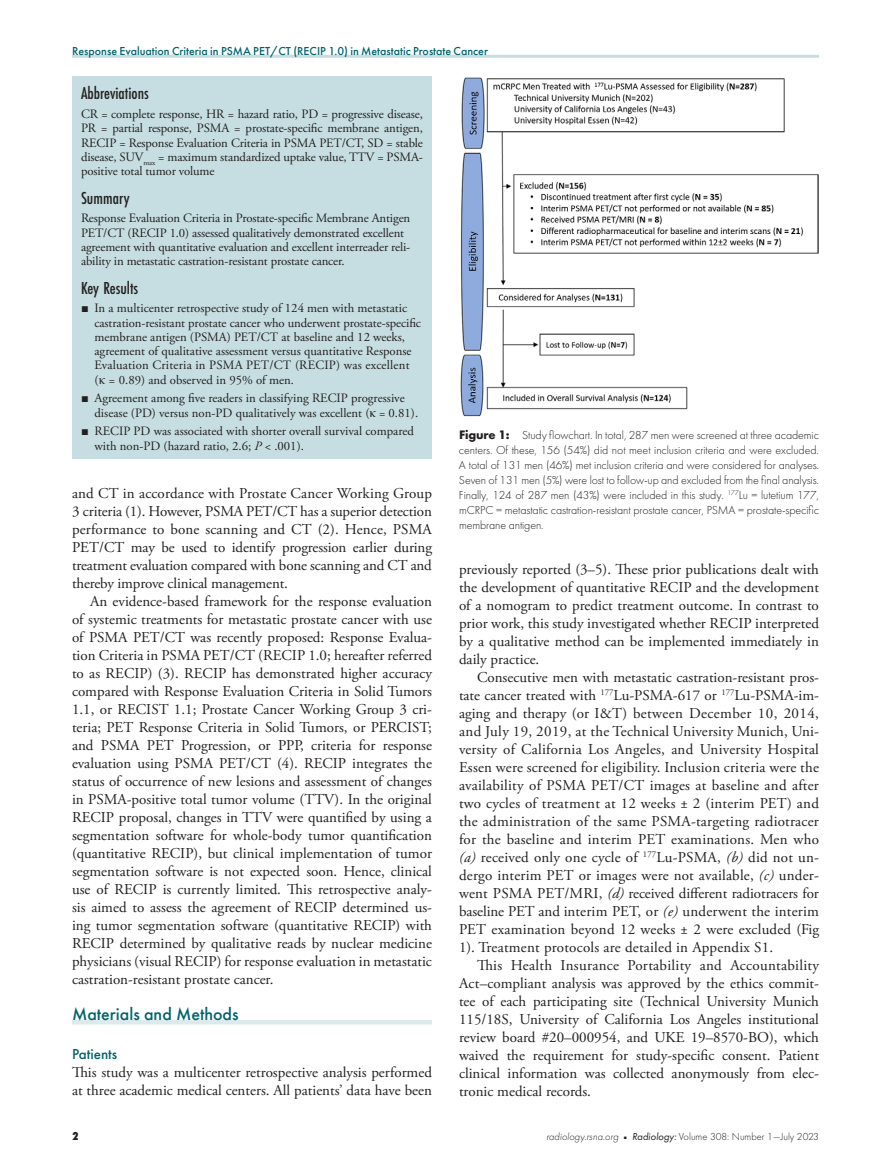
<style>
.page{position:relative;width:891px;height:1175px;background:#fff}
.page>*{position:absolute;margin:0;border:0;box-sizing:border-box;transform-origin:0 0}
.t1{font:500 18px "Futura PT Cond";color:#231f20}
.t2{font:500 18px "Futura PT";color:#00636d}
.t3{font:15px/18px "Adobe Garamond Pro";color:#231f20;text-align:justify}
.t4{font:500 15px "Futura PT";color:#00636d}
.t5{font:12.75px/14.2px "Adobe Garamond Pro";letter-spacing:-.005em;color:#231f20}
.t6{font:300 12px/15px "Futura PT";letter-spacing:-.01em;color:#231f20;text-align:justify}
.t7{font:500 12px "Futura PT";color:#00636d}
.t8{font:800 12px "Futura PT Cond";color:#231f20}
.t9{font:300 10.5px "Futura PT";color:#231f20}
.s1{font-family:"Times New Roman"}
.s2{font-style:italic}
.s3{font-weight:700;font-size:12.75px}
.s4{font-weight:400;font-style:italic}
</style>
<div class="page">
<hr style="left:72px;top:55px;width:747px;height:3px;background:#c6dee1">
<hr style="left:72px;top:1020px;width:360px;height:4px;background:#dceaec">
<div style="left:72px;top:76px;width:360px;height:382px;background:#c6dee1"></div>
<img style="left:460px;top:77px;width:359px;height:340px">
<p class="t7" style="left:72px;top:44px;width:418px">Response Evaluation Criteria in PSMA PET/CT (RECIP 1.0) in Metastatic Prostate Cancer</p>
<p class="t1" style="left:81px;top:83px;width:69px">Abbreviations</p>
<p class="t5" style="left:81px;top:107px;width:344px;text-align:justify">CR = complete response, HR = hazard ratio, PD = progressive disease, PR = partial response, PSMA = prostate-specific membrane antigen, RECIP = Response Evaluation Criteria in PSMA PET/CT, SD = stable disease, SUV<sub>max</sub> = maximum standardized uptake value, TTV = PSMA&shy;positive total tumor volume</p>
<p class="t1" style="left:81px;top:187px;width:50px">Summary</p>
<p class="t5" style="left:81px;top:212px;width:331px">Response Evaluation Criteria in Prostate-specific Membrane Antigen PET/CT (RECIP 1.0) assessed qualitatively demonstrated excellent agreement with quantitative evaluation and excellent interreader reli&shy;ability in metastatic castration-resistant prostate cancer.</p>
<p class="t1" style="left:81px;top:277px;width:59px">Key Results</p>
<p class="t5" style="left:95px;top:302px;width:328px;text-indent:-14px"><span class="s1">■</span> In a multicenter retrospective study of 124 men with metastatic castration-resistant prostate cancer who underwent prostate-specific membrane antigen (PSMA) PET/CT at baseline and 12 weeks, agreement of qualitative assessment versus quantitative Response Evaluation Criteria in PSMA PET/CT (RECIP) was excellent (<span class="s1">κ</span> = 0.89) and observed in 95% of men.</p>
<p class="t5" style="left:95px;top:392px;width:325px;text-indent:-14px"><span class="s1">■</span> Agreement among five readers in classifying RECIP progressive disease (PD) versus non-PD qualitatively was excellent (<span class="s1">κ</span> = 0.81).</p>
<p class="t5" style="left:95px;top:425px;width:321px;text-indent:-14px"><span class="s1">■</span> RECIP PD was associated with shorter overall survival compared with non-PD (hazard ratio, 2.6; <span class="s2">P</span> &lt; .001).</p>
<p class="t6" style="left:459px;top:428px;width:362px"><span class="s3">Figure 1:</span> Study flowchart. In total, 287 men were screened at three academic centers. Of these, 156 (54%) did not meet inclusion criteria and were excluded.<br>A total of 131 men (46%) met inclusion criteria and were considered for analyses.<br>Seven of 131 men (5%) were lost to follow-up and excluded from the final analysis.<br>Finally, 124 of 287 men (43%) were included in this study. <sup>177</sup>Lu = lutetium 177, mCRPC = metastatic castration-resistant prostate cancer, PSMA = prostate-specific membrane antigen.</p>
<p class="t3" style="left:72px;top:484px;width:362px">and CT in accordance with Prostate Cancer Working Group 3 criteria (1). However, PSMA PET/CT has a superior detection performance to bone scanning and CT (2). Hence, PSMA PET/CT may be used to identify progression earlier during treatment evaluation compared with bone scanning and CT and thereby improve clinical management.</p>
<p class="t3" style="left:72px;top:592px;width:362px;text-indent:18px">An evidence-based framework for the response evaluation of systemic treatments for metastatic prostate cancer with use of PSMA PET/CT was recently proposed: Response Evalua&shy;tion Criteria in PSMA PET/CT (RECIP 1.0; hereafter referred to as RECIP) (3). RECIP has demonstrated higher accuracy compared with Response Evaluation Criteria in Solid Tumors 1.1, or RECIST 1.1; Prostate Cancer Working Group 3 cri&shy;teria; PET Response Criteria in Solid Tumors, or PERCIST; and PSMA PET Progression, or PPP, criteria for response evaluation using PSMA PET/CT (4). RECIP integrates the status of occurrence of new lesions and assessment of changes in PSMA-positive total tumor volume (TTV). In the original RECIP proposal, changes in TTV were quantified by using a segmentation software for whole-body tumor quantification (quantitative RECIP), but clinical implementation of tumor segmentation software is not expected soon. Hence, clinical use of RECIP is currently limited. This retrospective analy&shy;sis aimed to assess the agreement of RECIP determined us&shy;ing tumor segmentation software (quantitative RECIP) with RECIP determined by qualitative reads by nuclear medicine physicians (visual RECIP) for response evaluation in metastatic castration-resistant prostate cancer.</p>
<p class="t2" style="left:72px;top:1003px;width:168px">Materials and Methods</p>
<p class="t4" style="left:72px;top:1045px;width:47px">Patients</p>
<p class="t3" style="left:72px;top:1063px;width:362px">This study was a multicenter retrospective analysis performed at three academic medical centers. All patients’ data have been</p>
<p class="t3" style="left:459px;top:561px;width:362px">previously reported (3–5). These prior publications dealt with the development of quantitative RECIP and the development of a nomogram to predict treatment outcome. In contrast to prior work, this study investigated whether RECIP interpreted by a qualitative method can be implemented immediately in daily practice.</p>
<p class="t3" style="left:459px;top:669px;width:362px;text-indent:18px">Consecutive men with metastatic castration-resistant pros&shy;tate cancer treated with <sup>177</sup>Lu-PSMA-617 or <sup>177</sup>Lu-PSMA-im&shy;aging and therapy (or I&amp;T) between December 10, 2014, and July 19, 2019, at the Technical University Munich, Uni&shy;versity of California Los Angeles, and University Hospital Essen were screened for eligibility. Inclusion criteria were the availability of PSMA PET/CT images at baseline and after two cycles of treatment at 12 weeks ± 2 (interim PET) and the administration of the same PSMA-targeting radiotracer for the baseline and interim PET examinations. Men who <span class="s2">(a)</span> received only one cycle of <sup>177</sup>Lu-PSMA, <span class="s2">(b)</span> did not un&shy;dergo interim PET or images were not available, <span class="s2">(c)</span> under&shy;went PSMA PET/MRI, <span class="s2">(d)</span> received different radiotracers for baseline PET and interim PET, or <span class="s2">(e)</span> underwent the interim PET examination beyond 12 weeks ± 2 were excluded (Fig 1). Treatment protocols are detailed in Appendix S1.</p>
<p class="t3" style="left:459px;top:957px;width:362px;text-indent:18px">This Health Insurance Portability and Accountability Act–compliant analysis was approved by the ethics commit&shy;tee of each participating site (Technical University Munich 115/18S, University of California Los Angeles institutional review board #20–000954, and UKE 19–8570-BO), which waived the requirement for study-specific consent. Patient clinical information was collected anonymously from elec&shy;tronic medical records.</p>
<p class="t8" style="left:72px;top:1129px;width:8px">2</p>
<p class="t9" style="left:546px;top:1131px;width:274px"><span class="s2">radiology.rsna.org</span> <sup>■</sup> <span class="s4">Radiology:</span> Volume 308: Number 1—July 2023</p>
</div>
